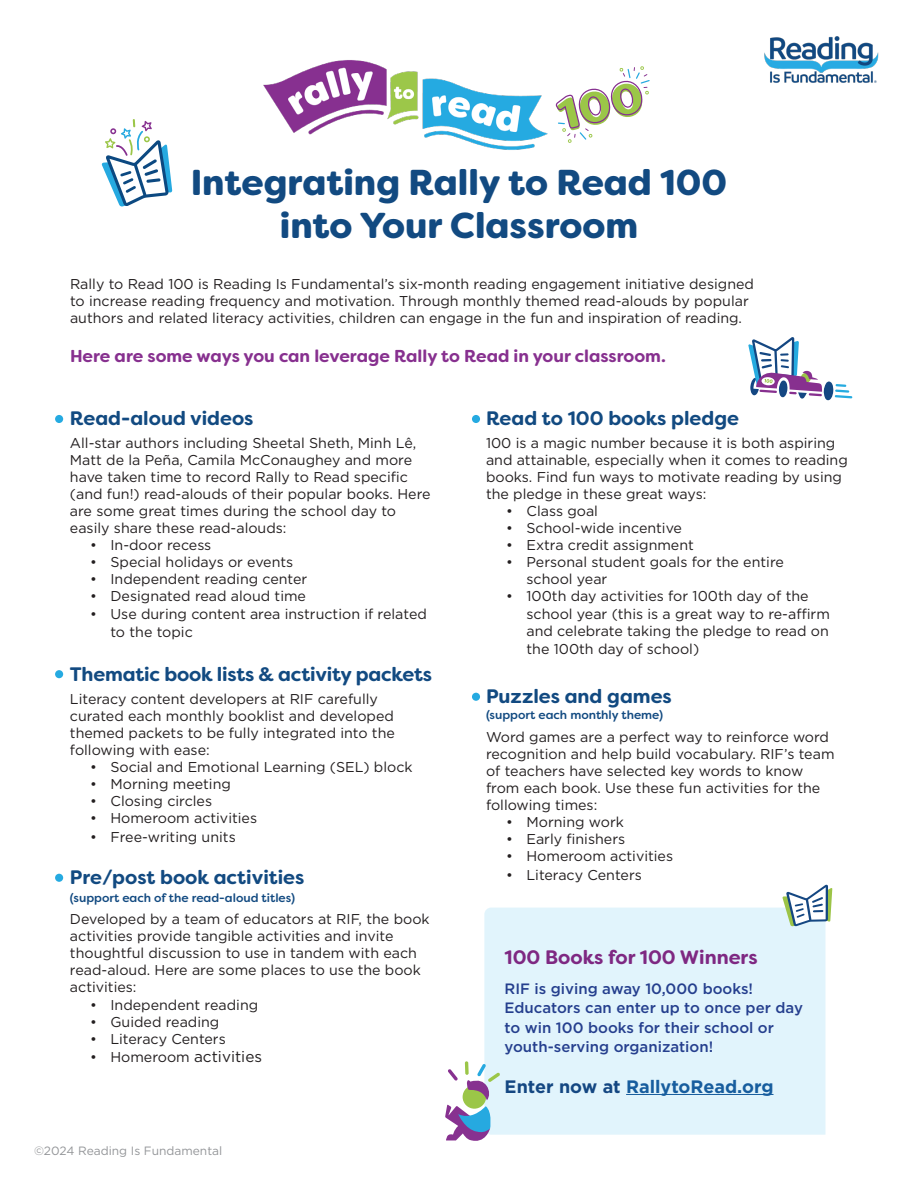
<style>
.page{position:relative;width:918px;height:1188px;background:#fff}
.page>*{position:absolute;margin:0;border:0;box-sizing:border-box;transform-origin:0 0}
.t1{font:900 36px "Filson Soft";color:#124a81}
.t2{font:700 19.5px "Filson Soft";color:#124a81}
.t3{font:700 19.5px "Filson Soft";color:#7e2882}
.t4{font:700 18px "Gotham";color:#175d9e}
.t5{font:700 17.25px "Filson Soft";color:#87308f}
.t6{font:15.3px "Gotham";color:#231f20}
.t7{font:500 15px/19.5px "Gotham";color:#253f8e}
.t8{font:14.25px/17.1px "Gotham";color:#231f20}
.t9{font:500 12px "Filson Soft";color:#124a81}
.t10{font:12px "Gotham";color:#939598}
.s1{font-size:14.25px}
.s2{color:#144782}
</style>
<div class="page">
<div style="left:484px;top:908px;width:341px;height:227px;background:#e1f4fc"></div>
<hr style="left:626px;top:1094px;width:148px;height:1px;background:#175d9e">
<img style="left:764px;top:36px;width:115px;height:47px">
<svg style="left:748px;top:337px;width:104px;height:63px"></svg>
<svg style="left:782px;top:885px;width:50px;height:41px"></svg>
<img style="left:263px;top:60px;width:285px;height:90px">
<svg style="left:556px;top:66px;width:94px;height:77px"></svg>
<svg style="left:101px;top:119px;width:71px;height:88px"></svg>
<svg style="left:445px;top:1061px;width:55px;height:80px"></svg>
<div style="left:55px;top:415px;width:8px;height:8px;background:#25aae1;border-radius:50%"></div>
<div style="left:472px;top:415px;width:8px;height:8px;background:#25aae1;border-radius:50%"></div>
<div style="left:472px;top:693px;width:8px;height:8px;background:#25aae1;border-radius:50%"></div>
<div style="left:55px;top:670px;width:8px;height:8px;background:#25aae1;border-radius:50%"></div>
<div style="left:55px;top:874px;width:8px;height:8px;background:#25aae1;border-radius:50%"></div>
<p class="t1" style="left:191px;top:159px;width:538px">Integrating Rally to Read 100</p>
<p class="t1" style="left:280px;top:202px;width:360px">into Your Classroom</p>
<p class="t8" style="left:70px;top:275px;width:686px">Rally to Read 100 is Reading Is Fundamental’s six-month reading engagement initiative designed to increase reading frequency and motivation. Through monthly themed read-alouds by popular authors and related literacy activities, children can engage in the fun and inspiration of reading.</p>
<p class="t5" style="left:70px;top:345px;width:597px">Here are some ways you can leverage Rally to Read in your classroom.</p>
<p class="t2" style="left:70px;top:406px;width:185px">Read-aloud videos</p>
<p class="t8" style="left:70px;top:434px;width:362px">All-star authors including Sheetal Sheth, Minh Lê, Matt de la Peña, Camila McConaughey and more have taken time to record Rally to Read specific (and fun!) read-alouds of their popular books. Here are some great times during the school day to easily share these read-alouds:</p>
<p class="t8" style="left:90px;top:536px;width:123px">• In-door recess</p>
<p class="t8" style="left:90px;top:553px;width:205px">• Special holidays or events</p>
<p class="t8" style="left:90px;top:570px;width:219px">• Independent reading center</p>
<p class="t8" style="left:90px;top:588px;width:217px">• Designated read aloud time</p>
<p class="t8" style="left:110px;top:604px;width:318px;line-height:18.5px;text-indent:-20px">• Use during content area instruction if related to the topic</p>
<p class="t2" style="left:70px;top:662px;width:364px">Thematic book lists &amp; activity packets</p>
<p class="t8" style="left:70px;top:690px;width:310px">Literacy content developers at RIF carefully</p>
<p class="t8" style="left:70px;top:707px;width:327px;text-align:justify">curated each monthly booklist and developed themed packets to be fully integrated into the following with ease:</p>
<p class="t8" style="left:90px;top:758px;width:324px">• Social and Emotional Learning (SEL) block</p>
<p class="t8" style="left:90px;top:775px;width:142px">• Morning meeting</p>
<p class="t8" style="left:90px;top:792px;width:123px">• Closing circles</p>
<p class="t8" style="left:90px;top:809px;width:168px">• Homeroom activities</p>
<p class="t8" style="left:90px;top:828px;width:147px">• Free-writing units</p>
<p class="t2" style="left:70px;top:864px;width:236px">Pre/post book activities</p>
<p class="t9" style="left:70px;top:890px;width:227px">(support each of the read-aloud titles)</p>
<p class="t8" style="left:70px;top:910px;width:361px">Developed by a team of educators at RIF, the book activities provide tangible activities and invite thoughtful discussion to use in tandem with each read-aloud. Here are some places to use the book activities:</p>
<p class="t8" style="left:90px;top:996px;width:170px">• Independent reading</p>
<p class="t8" style="left:90px;top:1013px;width:131px">• Guided reading</p>
<p class="t8" style="left:90px;top:1030px;width:137px">• Literacy Centers</p>
<p class="t6" style="left:90px;top:1047px;width:173px"><span class="s1">• Homeroom</span> activities</p>
<p class="t10" style="left:34px;top:1144px;width:190px">©2024 Reading Is Fundamental</p>
<p class="t2" style="left:486px;top:406px;width:255px">Read to 100 books pledge</p>
<p class="t8" style="left:486px;top:434px;width:363px">100 is a magic number because it is both aspiring and attainable, especially when it comes to reading books. Find fun ways to motivate reading by using the pledge in these great ways:</p>
<p class="t8" style="left:506px;top:502px;width:93px">• Class goal</p>
<p class="t8" style="left:506px;top:519px;width:177px">• School-wide incentive</p>
<p class="t8" style="left:506px;top:536px;width:189px">• Extra credit assignment</p>
<p class="t8" style="left:526px;top:553px;width:259px;text-indent:-20px">• Personal student goals for the entire school year</p>
<p class="t8" style="left:526px;top:588px;width:305px;text-indent:-20px">• 100th day activities for 100th day of the school year (this is a great way to re-affirm and celebrate taking the pledge to read on</p>
<p class="t8" style="left:526px;top:640px;width:174px">the 100th day of school)</p>
<p class="t2" style="left:486px;top:683px;width:187px">Puzzles and games</p>
<p class="t9" style="left:486px;top:707px;width:179px">(support each monthly theme)</p>
<p class="t8" style="left:486px;top:728px;width:345px">Word games are a perfect way to reinforce word</p>
<p class="t8" style="left:486px;top:745px;width:350px">recognition and help build vocabulary. RIF’s team of teachers have selected key words to know from each book. Use these fun activities for the following times:</p>
<p class="t8" style="left:506px;top:813px;width:119px">• Morning work</p>
<p class="t8" style="left:506px;top:830px;width:120px">• Early finishers</p>
<p class="t8" style="left:506px;top:847px;width:168px">• Homeroom activities</p>
<p class="t8" style="left:506px;top:866px;width:137px">• Literacy Centers</p>
<p class="t3" style="left:505px;top:944px;width:255px">100 Books for 100 Winners</p>
<p class="t7" style="left:505px;top:978px;width:300px">RIF is giving away 10,000 books!<br>Educators can enter up to once per day to win 100 books for their school or youth-serving organization!</p>
<p class="t4" style="left:505px;top:1074px;width:270px"><span class="s2">Enter now at</span> RallytoRead.org</p>
</div>
